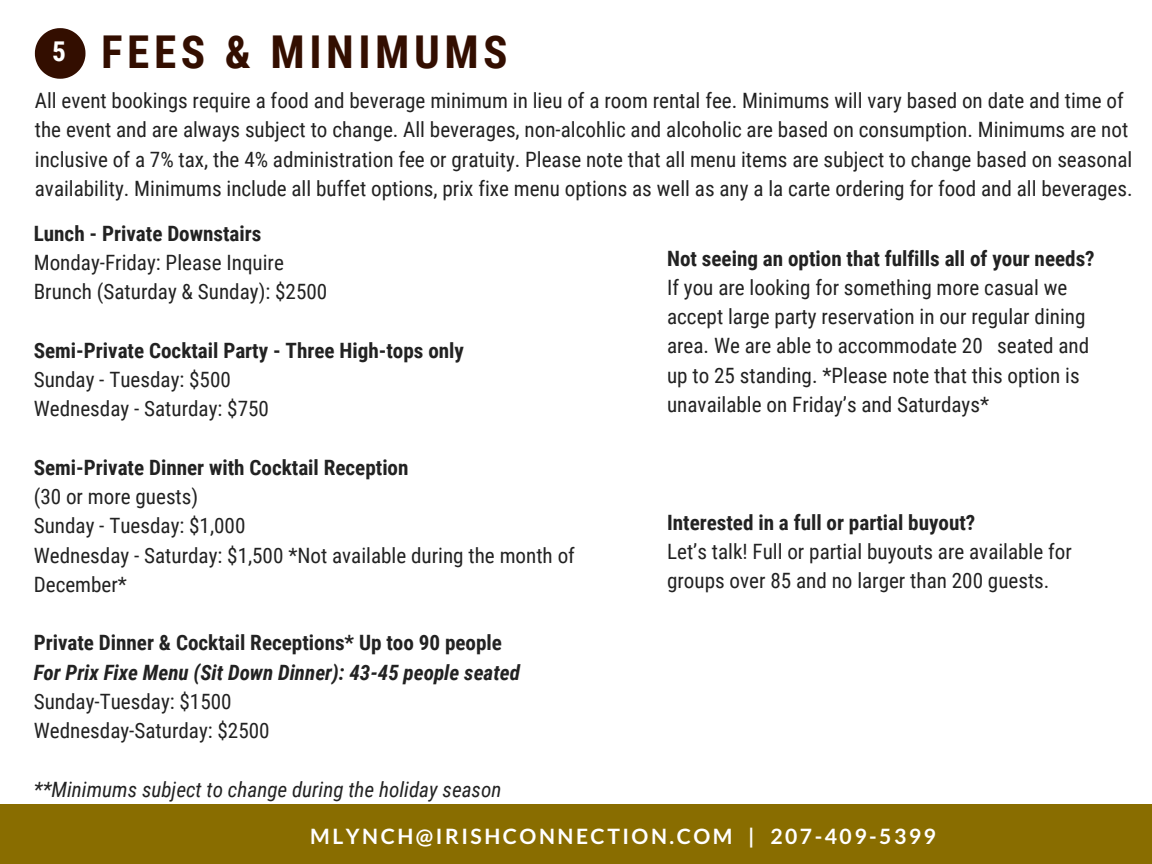
<style>
.page{position:relative;width:1152px;height:864px;background:#fff}
.page>*{position:absolute;margin:0;border:0;box-sizing:border-box;transform-origin:0 0}
.t1{font:700 45.3px "Roboto Condensed";letter-spacing:.1em;color:#330e00}
.t2{font:21.15px/29.2px "Roboto Condensed";color:#222}
.t3{font:700 21.15px "Roboto Condensed";color:#222}
.t4{font:italic 700 21.15px "Roboto Condensed";color:#222}
.t5{font:italic 21.15px "Roboto Condensed";color:#222}
.t6{font:700 21.15px "Lato";letter-spacing:.12em;color:#fff}
.s1{font-size:27.3px;color:#fff}
</style>
<div class="page">
<svg style="left:35px;top:28px;width:51px;height:51px"></svg>
<div style="left:0;top:804px;width:1152px;height:60px;background:#896d00"></div>
<h1 class="t1" style="left:52px;top:26px;width:457px"><span class="s1">5</span> FEES &amp; MINIMUMS</h1>
<p class="t2" style="left:35px;top:86px;width:1099px">All event bookings require a food and beverage minimum in lieu of a room rental fee. Minimums will vary based on date and time of the event and are always subject to change. All beverages, non-alcohlic and alcoholic are based on consumption. Minimums are not inclusive of a 7% tax, the 4% administration fee or gratuity. Please note that all menu items are subject to change based on seasonal availability. Minimums include all buffet options, prix fixe menu options as well as any a la carte ordering for food and all beverages.</p>
<p class="t3" style="left:34px;top:221px;width:229px">Lunch - Private Downstairs</p>
<p class="t2" style="left:34px;top:248px;width:295px">Monday-Friday: Please Inquire<br>Brunch (Saturday &amp; Sunday): $2500</p>
<p class="t3" style="left:34px;top:338px;width:432px">Semi-Private Cocktail Party - Three High-tops only</p>
<p class="t2" style="left:34px;top:365px;width:237px">Sunday - Tuesday: $500<br>Wednesday - Saturday: $750</p>
<p class="t3" style="left:34px;top:455px;width:376px">Semi-Private Dinner with Cocktail Reception</p>
<p class="t2" style="left:34px;top:482px;width:543px">(30 or more guests)<br>Sunday - Tuesday: $1,000<br>Wednesday - Saturday: $1,500 *Not available during the month of<br>December*</p>
<p class="t3" style="left:34px;top:631px;width:470px">Private Dinner &amp; Cocktail Receptions* Up too 90 people</p>
<p class="t4" style="left:34px;top:660px;width:488px">For Prix Fixe Menu (Sit Down Dinner): 43-45 people seated</p>
<p class="t2" style="left:34px;top:687px;width:237px">Sunday-Tuesday: $1500<br>Wednesday-Saturday: $2500</p>
<p class="t5" style="left:34px;top:777px;width:469px">**Minimums subject to change during the holiday season</p>
<p class="t3" style="left:667px;top:246px;width:429px">Not seeing an option that fulfills all of your needs?</p>
<p class="t2" style="left:667px;top:273px;width:424px">If you are looking for something more casual we accept large party reservation in our regular dining area. We are able to accommodate 20 seated and up to 25 standing. *Please note that this option is unavailable on Friday’s and Saturdays*</p>
<p class="t3" style="left:667px;top:510px;width:310px">Interested in a full or partial buyout?</p>
<p class="t2" style="left:667px;top:537px;width:406px">Let’s talk! Full or partial buyouts are available for groups over 85 and no larger than 200 guests.</p>
<p class="t6" style="left:310px;top:823px;width:627px">MLYNCH@IRISHCONNECTION.COM | 207-409-5399</p>
</div>
